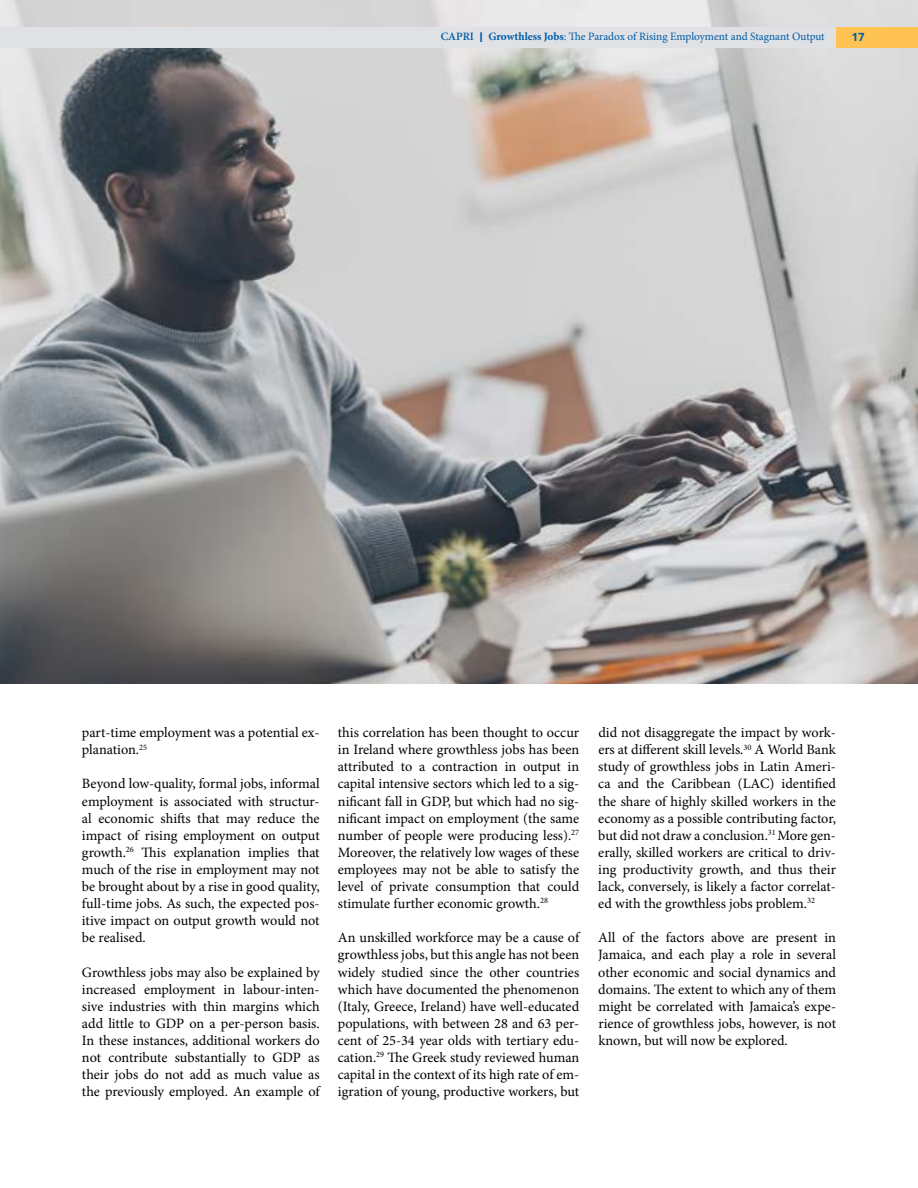
<style>
.page{position:relative;width:918px;height:1188px;background:#fff}
.page>*{position:absolute;margin:0;border:0;box-sizing:border-box;transform-origin:0 0}
.t1{font:14.25px/17.1px "Mignon";color:#000;text-align:justify}
.t2{font:11.25px "Mignon";letter-spacing:-.005em;color:#005ca5}
.t3{font:700 11.25px "Open Sans";color:#005ca5}
.s1{font-family:"Open Sans";font-weight:600;font-size:13.5px}
.s2{font-weight:600}
.s3{font-weight:700}
</style>
<div class="page">
<img style="left:0;top:0;width:917px;height:683px">
<div style="left:0;top:27px;width:918px;height:21px;background:#e0e1e5"></div>
<div style="left:836px;top:27px;width:82px;height:21px;background:#fec353"></div>
<p class="t2" style="left:348px;top:29px;width:478px">Guns Out: The Splintering of Jamaica’s Gangs Consider tions f r Public Policy and Civil Society <span class="s1">I</span> <span class="s2">CAPRI</span></p>
<p class="t2" style="left:441px;top:29px;width:385px"><span class="s2">CAPRI</span> <span class="s1">I</span> <span class="s3">Growthless Jobs</span>: The Paradox of Rising Employment and Stagnant Output</p>
<p class="t3" style="left:852px;top:29px;width:14px">17</p>
<p class="t1" style="left:82px;top:724px;width:239px">part-time employment was a potential ex&shy;planation.<sup>25</sup></p>
<p class="t1" style="left:82px;top:775px;width:239px">Beyond low-quality, formal jobs, informal employment is associated with structur&shy;al economic shifts that may reduce the impact of rising employment on output growth.<sup>26</sup> This explanation implies that much of the rise in employment may not be brought about by a rise in good quality, full-time jobs. As such, the expected pos&shy;itive impact on output growth would not be realised.</p>
<p class="t1" style="left:82px;top:964px;width:239px">Growthless jobs may also be explained by increased employment in labour-inten&shy;sive industries with thin margins which add little to GDP on a per-person basis.<br>In these instances, additional workers do not contribute substantially to GDP as their jobs do not add as much value as the previously employed. An example of</p>
<p class="t1" style="left:338px;top:724px;width:243px">this correlation has been thought to occur in Ireland where growthless jobs has been attributed to a contraction in output in capital intensive sectors which led to a sig&shy;nificant fall in GDP, but which had no sig&shy;nificant impact on employment (the same number of people were producing less).<sup>27<br></sup>Moreover, the relatively low wages of these employees may not be able to satisfy the level of private consumption that could stimulate further economic growth.<sup>28</sup></p>
<p class="t1" style="left:338px;top:929px;width:243px">An unskilled workforce may be a cause of growthless jobs, but this angle has not been widely studied since the other countries which have documented the phenomenon (Italy, Greece, Ireland) have well-educated populations, with between 28 and 63 per&shy;cent of 25-34 year olds with tertiary edu&shy;cation.<sup>29</sup> The Greek study reviewed human capital in the context of its high rate of em&shy;igration of young, productive workers, but</p>
<p class="t1" style="left:598px;top:724px;width:239px">did not disaggregate the impact by work&shy;ers at different skill levels.<sup>30</sup> A World Bank study of growthless jobs in Latin Ameri&shy;ca and the Caribbean (LAC) identified the share of highly skilled workers in the economy as a possible contributing factor, but did not draw a conclusion.<sup>31</sup> More gen&shy;erally, skilled workers are critical to driv&shy;ing productivity growth, and thus their lack, conversely, is likely a factor correlat&shy;ed with the growthless jobs problem.<sup>32</sup></p>
<p class="t1" style="left:598px;top:929px;width:239px">All of the factors above are present in Jamaica, and each play a role in several other economic and social dynamics and domains. The extent to which any of them might be correlated with Jamaica’s expe&shy;rience of growthless jobs, however, is not known, but will now be explored.</p>
</div>
